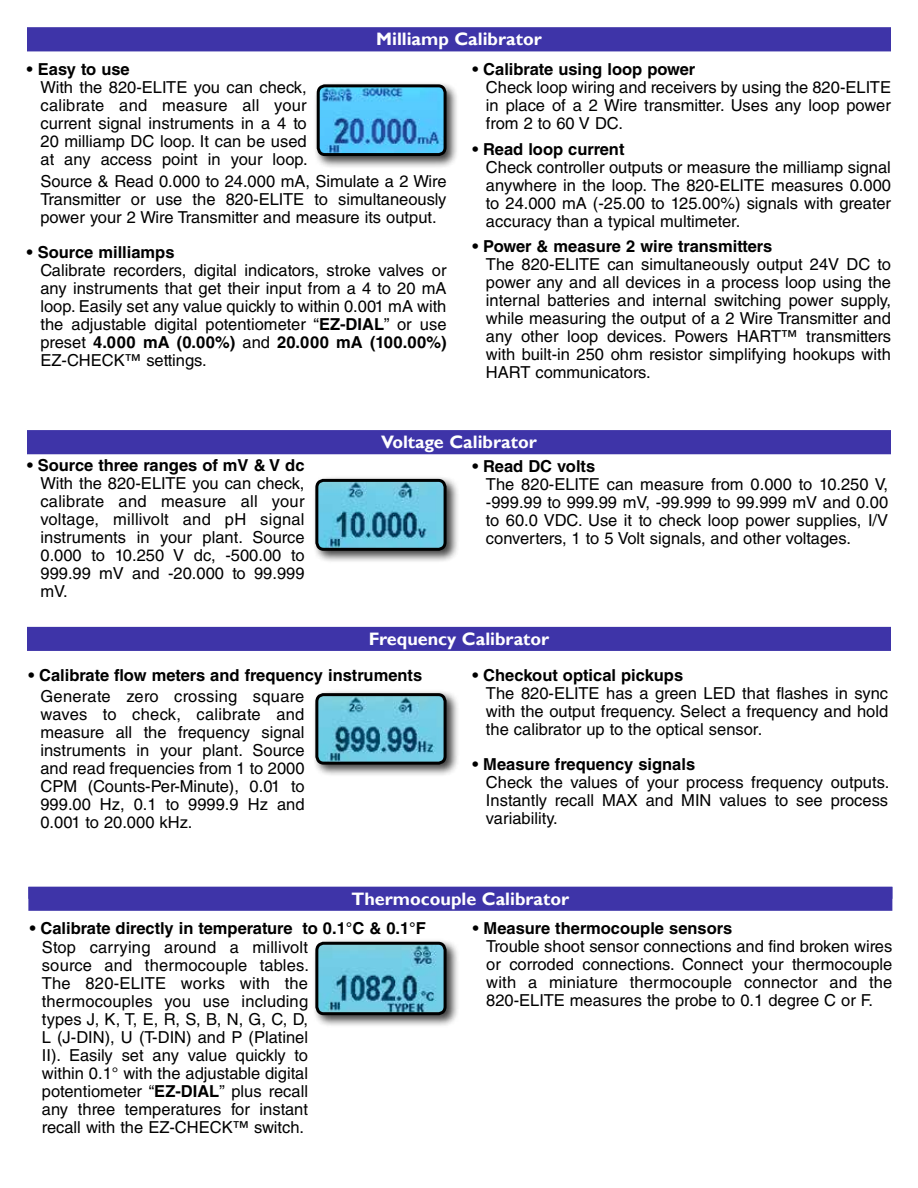
<style>
.page{position:relative;width:918px;height:1188px;background:#fff}
.page>*{position:absolute;margin:0;border:0;box-sizing:border-box;transform-origin:0 0}
.t1{font:700 18px "Gill Sans";color:#fff}
.t2{font:16.5px/18px "Helvetica LT Std";color:#000;text-align:justify}
.t3{font:700 16.5px "Helvetica LT Std";color:#000}
.s1{font-weight:700}
</style>
<div class="page">
<div style="left:28px;top:887px;width:864px;height:24px;background:#3e34a8"></div>
<div style="left:27px;top:27px;width:864px;height:24px;background:#3e34a8"></div>
<div style="left:27px;top:430px;width:864px;height:24px;background:#3e34a8"></div>
<div style="left:27px;top:627px;width:864px;height:24px;background:#3e34a8"></div>
<div style="left:313px;top:81px;width:147px;height:88px;background:#000;opacity:.75"></div>
<img style="left:318px;top:86px;width:127px;height:69px">
<div style="left:317px;top:84px;width:130px;height:72px;border:3px solid #000;border-radius:7px"></div>
<div style="left:312px;top:475px;width:147px;height:89px;background:#000;opacity:.75"></div>
<img style="left:317px;top:480px;width:128px;height:67px">
<div style="left:315px;top:479px;width:132px;height:72px;border:3px solid #000;border-radius:7px"></div>
<div style="left:312px;top:690px;width:147px;height:88px;background:#000;opacity:.75"></div>
<img style="left:319px;top:697px;width:124px;height:64px">
<div style="left:315px;top:693px;width:132px;height:72px;border:3px solid #000;border-radius:7px"></div>
<div style="left:312px;top:938px;width:147px;height:90px;background:#000;opacity:.75"></div>
<img style="left:317px;top:943px;width:128px;height:71px">
<div style="left:315px;top:942px;width:132px;height:73px;border:3px solid #000;border-radius:7px"></div>
<p class="t1" style="left:376px;top:29px;width:167px">Milliamp Calibrator</p>
<p class="t3" style="left:27px;top:59px;width:104px">• Easy to use</p>
<p class="t2" style="left:40px;top:78px;width:269px">With the 820-ELITE you can check, calibrate and measure all your current signal instruments in a 4 to 20 milliamp DC loop. It can be used at any access point in your loop.</p>
<p class="t2" style="left:40px;top:173px;width:408px">Source &amp; Read 0.000 to 24.000 mA, Simulate a 2 Wire Transmitter or use the 820-ELITE to simultaneously power your 2 Wire Transmitter and measure its output.</p>
<p class="t3" style="left:27px;top:242px;width:149px">• Source milliamps</p>
<p class="t2" style="left:40px;top:261px;width:408px">Calibrate recorders, digital indicators, stroke valves or any instruments that get their input from a 4 to 20 mA loop. Easily set any value quickly to within 0.001 mA with the adjustable digital potentiometer “<span class="s1">EZ-DIAL</span>” or use preset <span class="s1">4.000 mA (0.00%)</span> and <span class="s1">20.000 mA (100.00%)<br></span>EZ-CHECK™ settings.</p>
<p class="t3" style="left:472px;top:59px;width:224px">• Calibrate using loop power</p>
<p class="t2" style="left:486px;top:78px;width:407px">Check loop wiring and receivers by using the 820-ELITE in place of a 2 Wire transmitter. Uses any loop power from 2 to 60 V DC.</p>
<p class="t3" style="left:472px;top:139px;width:154px">• Read loop current</p>
<p class="t2" style="left:486px;top:158px;width:407px">Check controller outputs or measure the milliamp signal anywhere in the loop. The 820-ELITE measures 0.000 to 24.000 mA (-25.00 to 125.00%) signals with greater accuracy than a typical multimeter.</p>
<p class="t3" style="left:472px;top:236px;width:301px">• Power &amp; measure 2 wire transmitters</p>
<p class="t2" style="left:486px;top:255px;width:407px">The 820-ELITE can simultaneously output 24V DC to power any and all devices in a process loop using the internal batteries and internal switching power supply, while measuring the output of a 2 Wire Transmitter and any other loop devices. Powers HART™ transmitters with built-in 250 ohm resistor simplifying hookups with HART communicators.</p>
<p class="t3" style="left:27px;top:455px;width:279px">• Source three ranges of mV &amp; V dc</p>
<p class="t2" style="left:40px;top:474px;width:266px">With the 820-ELITE you can check, calibrate and measure all your voltage, millivolt and pH signal instruments in your plant. Source 0.000 to 10.250 V dc, -500.00 to 999.99 mV and -20.000 to 99.999 mV.</p>
<p class="t1" style="left:381px;top:431px;width:157px">Voltage Calibrator</p>
<p class="t3" style="left:472px;top:456px;width:124px">• Read DC volts</p>
<p class="t2" style="left:486px;top:476px;width:404px">The 820-ELITE can measure from 0.000 to 10.250 V, -999.99 to 999.99 mV, -99.999 to 99.999 mV and 0.00 to 60.0 VDC. Use it to check loop power supplies, I/V converters, 1 to 5 Volt signals, and other voltages.</p>
<p class="t1" style="left:369px;top:628px;width:182px">Frequency Calibrator</p>
<p class="t3" style="left:28px;top:665px;width:395px">• Calibrate flow meters and frequency instruments</p>
<p class="t2" style="left:40px;top:687px;width:266px">Generate zero crossing square waves to check, calibrate and measure all the frequency signal instruments in your plant. Source and read frequencies from 1 to 2000<br>CPM (Counts-Per-Minute), 0.01 to 999.00 Hz, 0.1 to 9999.9 Hz and 0.001 to 20.000 kHz.</p>
<p class="t3" style="left:472px;top:665px;width:212px">• Checkout optical pickups</p>
<p class="t2" style="left:486px;top:684px;width:404px">The 820-ELITE has a green LED that flashes in sync with the output frequency. Select a frequency and hold the calibrator up to the optical sensor.</p>
<p class="t3" style="left:472px;top:754px;width:224px">• Measure frequency signals</p>
<p class="t2" style="left:486px;top:773px;width:405px">Check the values of your process frequency outputs.<br>Instantly recall MAX and MIN values to see process variability.</p>
<p class="t1" style="left:352px;top:888px;width:219px">Thermocouple Calibrator</p>
<p class="t3" style="left:30px;top:919px;width:398px">• Calibrate directly in temperature to 0.1°C &amp; 0.1°F</p>
<p class="t3" style="left:473px;top:919px;width:261px">• Measure thermocouple sensors</p>
<p class="t2" style="left:486px;top:938px;width:408px">Trouble shoot sensor connections and find broken wires or corroded connections. Connect your thermocouple with a miniature thermocouple connector and the 820-ELITE measures the probe to 0.1 degree C or F.</p>
<p class="t2" style="left:42px;top:938px;width:269px">Stop carrying around a millivolt source and thermocouple tables.<br>The 820-ELITE works with the thermocouples you use including types J, K, T, E, R, S, B, N, G, C, D, L (J-DIN), U (T-DIN) and P (Platinel II). Easily set any value quickly to within 0.1° with the adjustable digital potentiometer “<span class="s1">EZ-DIAL</span>” plus recall any three temperatures for instant recall with the EZ-CHECK™ switch.</p>
</div>
